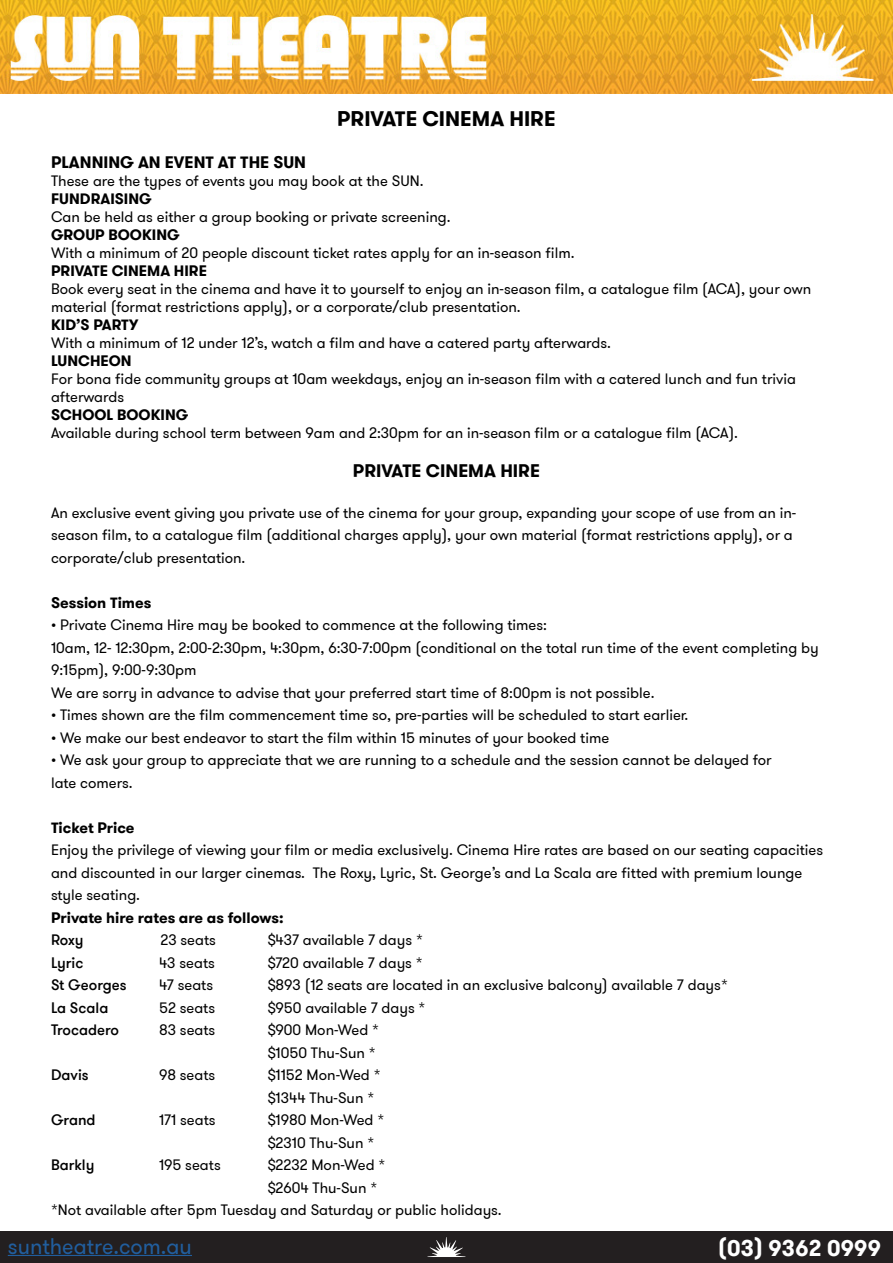
<style>
.page{position:relative;width:893px;height:1263px;background:#fff}
.page>*{position:absolute;margin:0;border:0;box-sizing:border-box;transform-origin:0 0}
.t1{font:22.5px "GT Walsheim Pro";color:#215e9e}
.t2{font:700 22.5px "GT Walsheim Pro";letter-spacing:.015em;color:#fff}
.t3{font:700 21px "GT Walsheim Pro";color:#000}
.t4{font:700 18px "GT Walsheim Pro";color:#000}
.t5{font:700 16.5px "GT Walsheim Pro";color:#000}
.t6{font:15px/22.5px "GT Walsheim Pro";color:#000}
.t7{font:700 15px "GT Walsheim Pro";color:#000}
.t8{font:500 15px "GT Walsheim Pro";color:#000}
</style>
<div class="page">
<img style="left:0;top:0;width:893px;height:93px">
<div style="left:0;top:1231px;width:893px;height:32px;background:#231f20"></div>
<hr style="left:8px;top:1255px;width:184px;height:1px;background:#215e9e">
<svg style="left:427px;top:1237px;width:38px;height:20px"></svg>
<h2 class="t3" style="left:337px;top:105px;width:220px">PRIVATE CINEMA HIRE</h2>
<p class="t5" style="left:51px;top:151px;width:257px">PLANNING AN EVENT AT THE SUN</p>
<p class="t6" style="left:51px;top:170px;width:374px">These are the types of events you may book at the SUN.</p>
<p class="t7" style="left:51px;top:189px;width:102px">FUNDRAISING</p>
<p class="t6" style="left:51px;top:206px;width:401px">Can be held as either a group booking or private screening.</p>
<p class="t7" style="left:51px;top:225px;width:130px">GROUP BOOKING</p>
<p class="t6" style="left:51px;top:242px;width:525px">With a minimum of 20 people discount ticket rates apply for an in-season film.</p>
<p class="t7" style="left:51px;top:261px;width:157px">PRIVATE CINEMA HIRE</p>
<p class="t6" style="left:51px;top:280px;width:762px;line-height:18px">Book every seat in the cinema and have it to yourself to enjoy an in-season film, a catalogue film (ACA), your own material (format restrictions apply), or a corporate/club presentation.</p>
<p class="t7" style="left:51px;top:315px;width:89px">KID’S PARTY</p>
<p class="t6" style="left:51px;top:332px;width:561px">With a minimum of 12 under 12’s, watch a film and have a catered party afterwards.</p>
<p class="t7" style="left:51px;top:351px;width:82px">LUNCHEON</p>
<p class="t6" style="left:51px;top:370px;width:746px;line-height:18px">For bona fide community groups at 10am weekdays, enjoy an in-season film with a catered lunch and fun trivia afterwards</p>
<p class="t7" style="left:51px;top:405px;width:139px">SCHOOL BOOKING</p>
<p class="t6" style="left:51px;top:422px;width:688px">Available during school term between 9am and 2:30pm for an in-season film or a catalogue film (ACA).</p>
<p class="t4" style="left:353px;top:459px;width:189px">PRIVATE CINEMA HIRE</p>
<p class="t6" style="left:51px;top:502px;width:747px">An exclusive event giving you private use of the cinema for your group, expanding your scope of use from an in&shy;season film, to a catalogue film (additional charges apply), your own material (format restrictions apply), or a corporate/club presentation.</p>
<p class="t7" style="left:51px;top:593px;width:102px">Session Times</p>
<p class="t6" style="left:51px;top:614px;width:769px">• Private Cinema Hire may be booked to commence at the following times:<br>10am, 12- 12:30pm, 2:00-2:30pm, 4:30pm, 6:30-7:00pm (conditional on the total run time of the event completing by 9:15pm), 9:00-9:30pm<br>We are sorry in advance to advise that your preferred start time of 8:00pm is not possible.</p>
<p class="t6" style="left:51px;top:704px;width:639px">• Times shown are the film commencement time so, pre-parties will be scheduled to start earlier.</p>
<p class="t6" style="left:51px;top:727px;width:560px">• We make our best endeavor to start the film within 15 minutes of your booked time</p>
<p class="t6" style="left:51px;top:749px;width:722px">• We ask your group to appreciate that we are running to a schedule and the session cannot be delayed for late comers.</p>
<p class="t7" style="left:51px;top:818px;width:85px">Ticket Price</p>
<p class="t6" style="left:51px;top:839px;width:774px">Enjoy the privilege of viewing your film or media exclusively. Cinema Hire rates are based on our seating capacities and discounted in our larger cinemas. The Roxy, Lyric, St. George’s and La Scala are fitted with premium lounge style seating.</p>
<p class="t7" style="left:51px;top:908px;width:234px">Private hire rates are as follows:</p>
<p class="t8" style="left:51px;top:931px;width:34px">Roxy</p>
<p class="t6" style="left:161px;top:929px;width:57px">23 seats</p>
<p class="t6" style="left:267px;top:929px;width:157px">$437 available 7 days *</p>
<p class="t8" style="left:51px;top:953px;width:34px">Lyric</p>
<p class="t6" style="left:159px;top:952px;width:57px">43 seats</p>
<p class="t6" style="left:267px;top:952px;width:157px">$720 available 7 days *</p>
<p class="t8" style="left:51px;top:976px;width:77px">St Georges</p>
<p class="t6" style="left:159px;top:974px;width:56px">47 seats</p>
<p class="t6" style="left:267px;top:974px;width:462px">$893 (12 seats are located in an exclusive balcony) available 7 days*</p>
<p class="t8" style="left:51px;top:998px;width:59px">La Scala</p>
<p class="t6" style="left:159px;top:997px;width:58px">52 seats</p>
<p class="t6" style="left:267px;top:997px;width:160px">$950 available 7 days *</p>
<p class="t8" style="left:51px;top:1021px;width:69px">Trocadero</p>
<p class="t6" style="left:159px;top:1019px;width:58px">83 seats</p>
<p class="t6" style="left:267px;top:1019px;width:113px">$900 Mon-Wed * $1050 Thu-Sun *</p>
<p class="t8" style="left:51px;top:1066px;width:39px">Davis</p>
<p class="t6" style="left:159px;top:1064px;width:58px">98 seats</p>
<p class="t6" style="left:267px;top:1064px;width:115px">$1152 Mon-Wed * $1344 Thu-Sun *</p>
<p class="t8" style="left:51px;top:1111px;width:46px">Grand</p>
<p class="t6" style="left:159px;top:1109px;width:58px">171 seats</p>
<p class="t6" style="left:267px;top:1109px;width:119px">$1980 Mon-Wed * $2310 Thu-Sun *</p>
<p class="t8" style="left:51px;top:1156px;width:45px">Barkly</p>
<p class="t6" style="left:159px;top:1154px;width:63px">195 seats</p>
<p class="t6" style="left:267px;top:1154px;width:120px">$2232 Mon-Wed *</p>
<p class="t6" style="left:267px;top:1177px;width:112px">$2604 Thu-Sun *</p>
<p class="t6" style="left:51px;top:1199px;width:452px">*Not available after 5pm Tuesday and Saturday or public holidays.</p>
<h1 class="t1" style="left:8px;top:1232px;width:186px">suntheatre.com.au</h1>
<h1 class="t2" style="left:718px;top:1233px;width:164px">(03) 9362 0999</h1>
</div>
